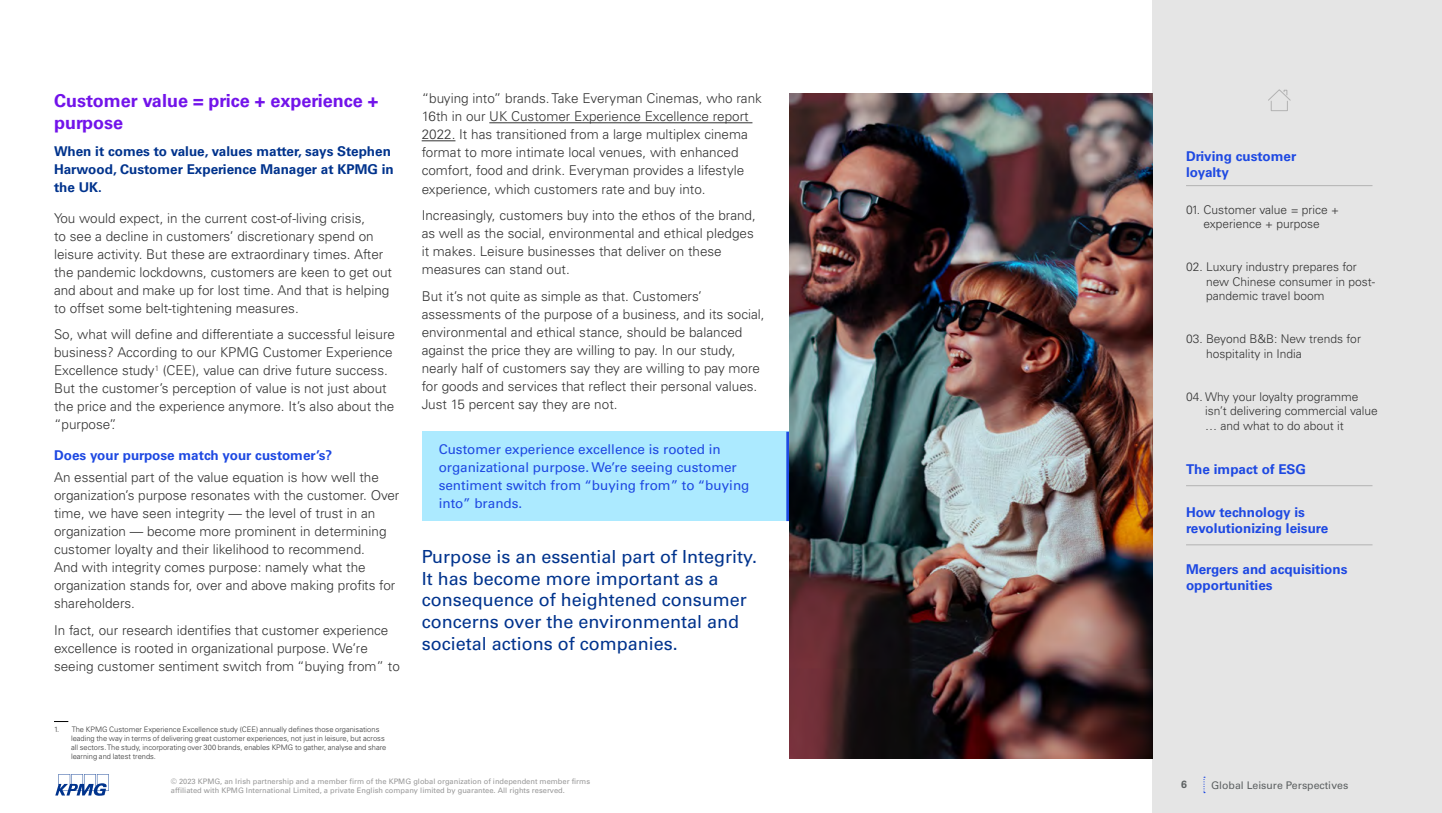
<style>
.page{position:relative;width:1442px;height:813px;background:#fff}
.page>*{position:absolute;margin:0;border:0;box-sizing:border-box;transform-origin:0 0}
.t1{font:18px/21.6px "Univers LT Std";color:#00338d}
.Body_Title{font:700 18px/22.5px "Univers LT Std";color:#7213ea}
.Body_text{font:300 13.5px/18px "Univers LT Std";color:#333}
.Body_Sub_Subtitle{font:700 13.5px/16.2px "Univers LT Std";color:#1e49e2}
.Highlights{font:13.5px/18px "Univers LT Std";color:#1e49e2}
.Body_Subtitle{font:700 13.5px/18px "Univers LT Std";color:#00338d}
.t2{font:300 12px/14.4px "Univers LT Std";color:#333}
.t3{font:10.5px "Univers LT Std";color:#5d6162}
.t4{font:700 10.5px "Univers LT Std";color:#5d6162}
.t5{font:300 7.5px/9px "Univers LT Std";color:#333}
.t6{font:7.5px/9px "Univers LT Std";color:#989898}
</style>
<div class="page">
<div style="left:1152px;top:0;width:289px;height:812px;background:#e5e5e5"></div>
<svg style="left:1268px;top:89px;width:23px;height:22px"></svg>
<hr style="left:1186px;top:185px;width:186px;height:1px;background:#b2b2b2">
<hr style="left:1186px;top:485px;width:186px;height:1px;background:#b2b2b2">
<hr style="left:1186px;top:544px;width:186px;height:1px;background:#b2b2b2">
<svg style="left:55px;top:774px;width:54px;height:21px"></svg>
<svg style="left:1203px;top:776px;width:2px;height:16px"></svg>
<hr style="left:489px;top:122px;width:263px;height:1px;background:#333">
<hr style="left:422px;top:140px;width:33px;height:1px;background:#333">
<div style="left:422px;top:431px;width:367px;height:90px;background:#aceaff"></div>
<hr style="left:786px;top:431px;width:3px;height:90px;background:#1e49e2">
<img style="left:789px;top:94px;width:363px;height:664px">
<p class="Body_Title" style="left:54px;top:89px;width:326px">Customer value = price + experience + purpose</p>
<p class="Body_Subtitle" style="left:54px;top:142px;width:341px">When it comes to value, values matter, says Stephen<br>Harwood, Customer Experience Manager at KPMG in the UK.</p>
<p class="Body_text" style="left:54px;top:209px;width:339px">You would expect, in the current cost-of-living crisis,<br>to see a decline in customers’ discretionary spend on leisure activity. But these are extraordinary times. After the pandemic lockdowns, customers are keen to get out and about and make up for lost time. And that is helping to offset some belt-tightening measures.</p>
<p class="Body_text" style="left:54px;top:325px;width:342px">So, what will define and differentiate a successful leisure business? According to our KPMG Customer Experience Excellence study<sup>1</sup> (CEE), value can drive future success.<br>But the customer’s perception of value is not just about the price and the experience anymore. It’s also about the “purpose”.</p>
<p class="Body_Sub_Subtitle" style="left:54px;top:447px;width:280px">Does your purpose match your customer’s?</p>
<p class="Body_text" style="left:54px;top:468px;width:347px">An essential part of the value equation is how well the organization’s purpose resonates with the customer. Over time, we have seen integrity — the level of trust in an organization — become more prominent in determining customer loyalty and their likelihood to recommend.<br>And with integrity comes purpose: namely what the organization stands for, over and above making profits for shareholders.</p>
<p class="Body_text" style="left:54px;top:621px;width:347px">In fact, our research identifies that customer experience excellence is rooted in organizational purpose. We’re seeing customer sentiment switch from “buying from” to</p>
<p class="Body_text" style="left:422px;top:90px;width:342px">“buying into” brands. Take Everyman Cinemas, who rank 16th in our UK Customer Experience Excellence report 2022. It has transitioned from a large multiplex cinema format to more intimate local venues, with enhanced comfort, food and drink. Everyman provides a lifestyle experience, which customers rate and buy into.</p>
<p class="Body_text" style="left:422px;top:206px;width:336px">Increasingly, customers buy into the ethos of the brand, as well as the social, environmental and ethical pledges it makes. Leisure businesses that deliver on these measures can stand out.</p>
<p class="Body_text" style="left:422px;top:287px;width:344px">But it’s not quite as simple as that. Customers’ assessments of the purpose of a business, and its social, environmental and ethical stance, should be balanced against the price they are willing to pay. In our study, nearly half of customers say they are willing to pay more for goods and services that reflect their personal values.<br>Just 15 percent say they are not.</p>
<p class="Highlights" style="left:439px;top:440px;width:312px">Customer experience excellence is rooted in organizational purpose. We’re seeing customer sentiment switch from “buying from” to “buying into” brands.</p>
<p class="t1" style="left:422px;top:545px;width:337px">Purpose is an essential part of Integrity.<br>It has become more important as a consequence of heightened consumer concerns over the environmental and societal actions of companies.</p>
<p class="t5" style="left:71px;top:724px;width:317px;text-indent:-17px">1. The KPMG Customer Experience Excellence study (CEE) annually defines those organisations leading the way in terms of delivering great customer experiences, not just in leisure, but across all sectors. The study, incorporating over 300 brands, enables KPMG to gather, analyse and share learning and latest trends.</p>
<p class="t6" style="left:171px;top:776px;width:420px">© 2023 KPMG, an Irish partnership and a member firm of the KPMG global organization of independent member firms affiliated with KPMG International Limited, a private English company limited by guarantee. All rights reserved.</p>
<p class="Body_Sub_Subtitle" style="left:1186px;top:148px;width:112px">Driving customer loyalty</p>
<p class="t2" style="left:1186px;top:202px;width:155px;text-align:center">01. Customer value = price + experience + purpose</p>
<p class="t2" style="left:1206px;top:260px;width:171px;text-indent:-20px">02. Luxury industry prepares for new Chinese consumer in post&shy;pandemic travel boom</p>
<p class="t2" style="left:1206px;top:331px;width:156px;text-indent:-20px">03. Beyond B&amp;B: New trends for hospitality in India</p>
<p class="t2" style="left:1205px;top:389px;width:174px;text-indent:-19px">04. Why your loyalty programme isn’t delivering commercial value … and what to do about it</p>
<p class="Body_Sub_Subtitle" style="left:1186px;top:460px;width:122px">The impact of ESG</p>
<p class="Body_Sub_Subtitle" style="left:1186px;top:503px;width:144px">How technology is revolutionizing leisure</p>
<p class="Body_Sub_Subtitle" style="left:1186px;top:561px;width:163px">Mergers and acquisitions opportunities</p>
<p class="t4" style="left:1181px;top:778px;width:7px">6</p>
<p class="t3" style="left:1211px;top:778px;width:139px">Global Leisure Perspectives</p>
</div>
